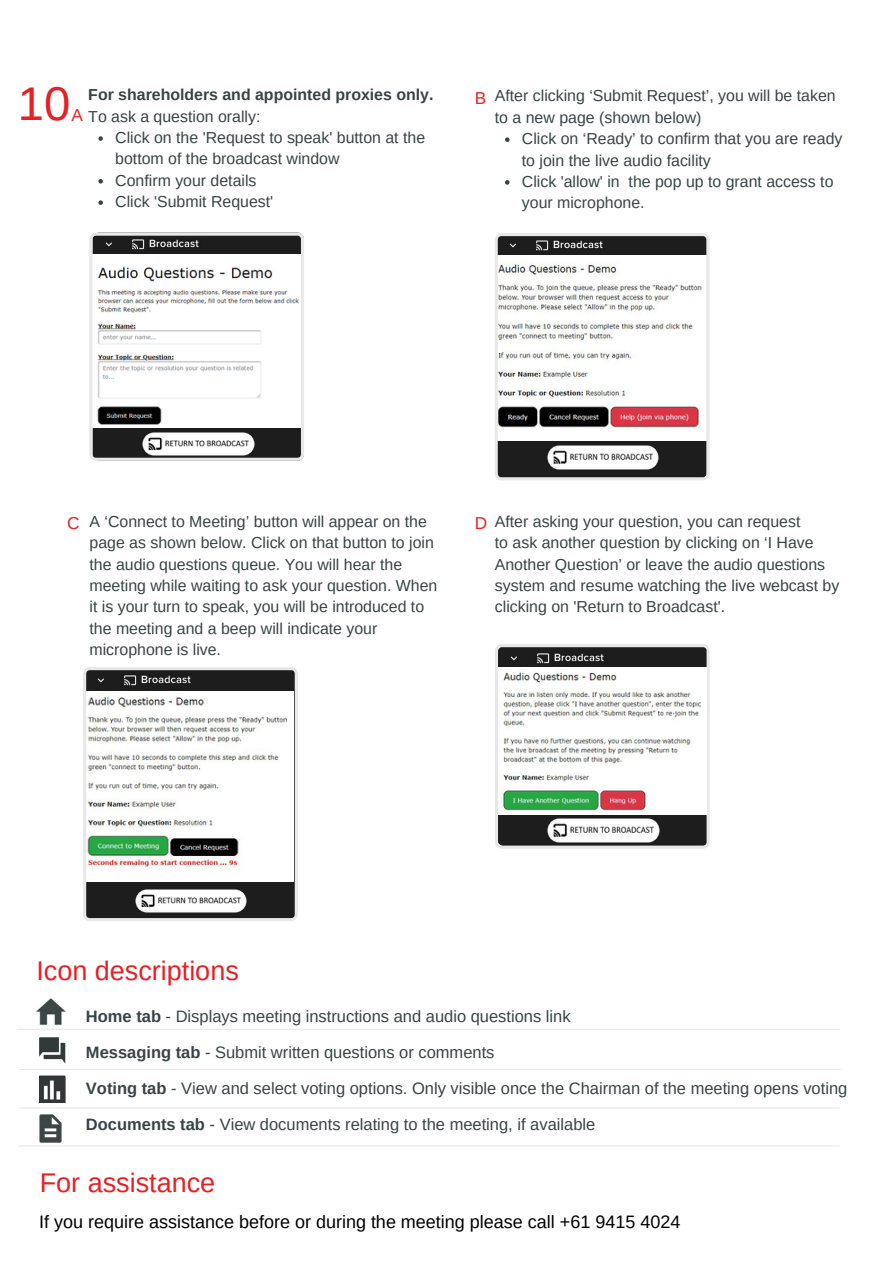
<style>
.page{position:relative;width:893px;height:1264px;background:#fff}
.page>*{position:absolute;margin:0;border:0;box-sizing:border-box;transform-origin:0 0}
.t1{font:47.25px "Arimo";color:#e72024}
.t2{font:27px "Arimo";color:#e72024}
.t3{font:18px "Arimo";color:#000}
.t4{font:17.25px "Arimo";color:#e72024}
.t5{font:16.5px/36px "Arimo";color:#384345}
.t6{font:15.9px/21.3px "Arimo";color:#384345}
.t7{font:700 15.9px/21.3px "Arimo";color:#384345}
.s1{font-weight:400;font-size:17.25px;color:#e72024}
.s2{font-weight:400}
.s3{font-weight:700}
</style>
<div class="page">
<hr style="left:19px;top:1028px;width:820px;height:1px;background:#e8e8e8">
<hr style="left:19px;top:1068px;width:821px;height:2px;background:#e8e8e8">
<hr style="left:19px;top:1107px;width:820px;height:1px;background:#e8e8e8">
<hr style="left:19px;top:1145px;width:820px;height:1px;background:#e8e8e8">
<img style="left:36px;top:998px;width:30px;height:27px">
<img style="left:39px;top:1037px;width:27px;height:27px">
<img style="left:39px;top:1075px;width:27px;height:27px">
<img style="left:39px;top:1114px;width:23px;height:28px">
<svg style="left:89px;top:232px;width:215px;height:229px"></svg>
<svg style="left:505px;top:137px;width:4px;height:5px"></svg>
<svg style="left:505px;top:180px;width:4px;height:5px"></svg>
<svg style="left:495px;top:233px;width:214px;height:247px"></svg>
<svg style="left:83px;top:667px;width:215px;height:254px"></svg>
<svg style="left:495px;top:644px;width:214px;height:204px"></svg>
<img style="left:498px;top:668px;width:208px;height:146px">
<svg style="left:98px;top:136px;width:5px;height:5px"></svg>
<svg style="left:98px;top:179px;width:5px;height:4px"></svg>
<svg style="left:98px;top:200px;width:5px;height:5px"></svg>
<h1 class="t1" style="left:18px;top:78px;width:54px">10</h1>
<p class="t4" style="left:474px;top:88px;width:13px">B</p>
<p class="t7" style="left:72px;top:84px;width:363px;text-indent:17px">For shareholders and appointed proxies only.<br><span class="s1">A</span> <span class="s2">To ask a question orally:</span></p>
<p class="t6" style="left:115px;top:127px;width:311px">Click on the 'Request to speak' button at the bottom of the broadcast window<br>Confirm your details<br>Click 'Submit Request'</p>
<p class="t6" style="left:495px;top:85px;width:342px">After clicking ‘Submit Request’, you will be taken to a new page (shown below)</p>
<p class="t6" style="left:522px;top:128px;width:322px">Click on ‘Ready’ to confirm that you are ready to join the live audio facility<br>Click 'allow' in the pop up to grant access to your microphone.</p>
<p class="t6" style="left:89px;top:511px;width:349px">A ‘Connect to Meeting’ button will appear on the page as shown below. Click on that button to join the audio questions queue. You will hear the meeting while waiting to ask your question. When it is your turn to speak, you will be introduced to the meeting and a beep will indicate your microphone is live.</p>
<p class="t4" style="left:67px;top:513px;width:14px">C</p>
<p class="t4" style="left:474px;top:513px;width:14px">D</p>
<p class="t6" style="left:495px;top:511px;width:346px">After asking your question, you can request<br>to ask another question by clicking on ‘I Have Another Question’ or leave the audio questions system and resume watching the live webcast by clicking on 'Return to Broadcast'.</p>
<h2 class="t2" style="left:36px;top:955px;width:204px">Icon descriptions</h2>
<p class="t5" style="left:86px;top:998px;width:762px"><span class="s3">Home tab</span> - Displays meeting instructions and audio questions link<br><span class="s3">Messaging tab</span> - Submit written questions or comments<br><span class="s3">Voting tab</span> - View and select voting options. Only visible once the Chairman of the meeting opens voting <span class="s3">Documents tab</span> - View documents relating to the meeting, if available</p>
<h2 class="t2" style="left:40px;top:1167px;width:177px">For assistance</h2>
<p class="t3" style="left:39px;top:1211px;width:642px">If you require assistance before or during the meeting please call +61 9415 4024</p>
</div>
